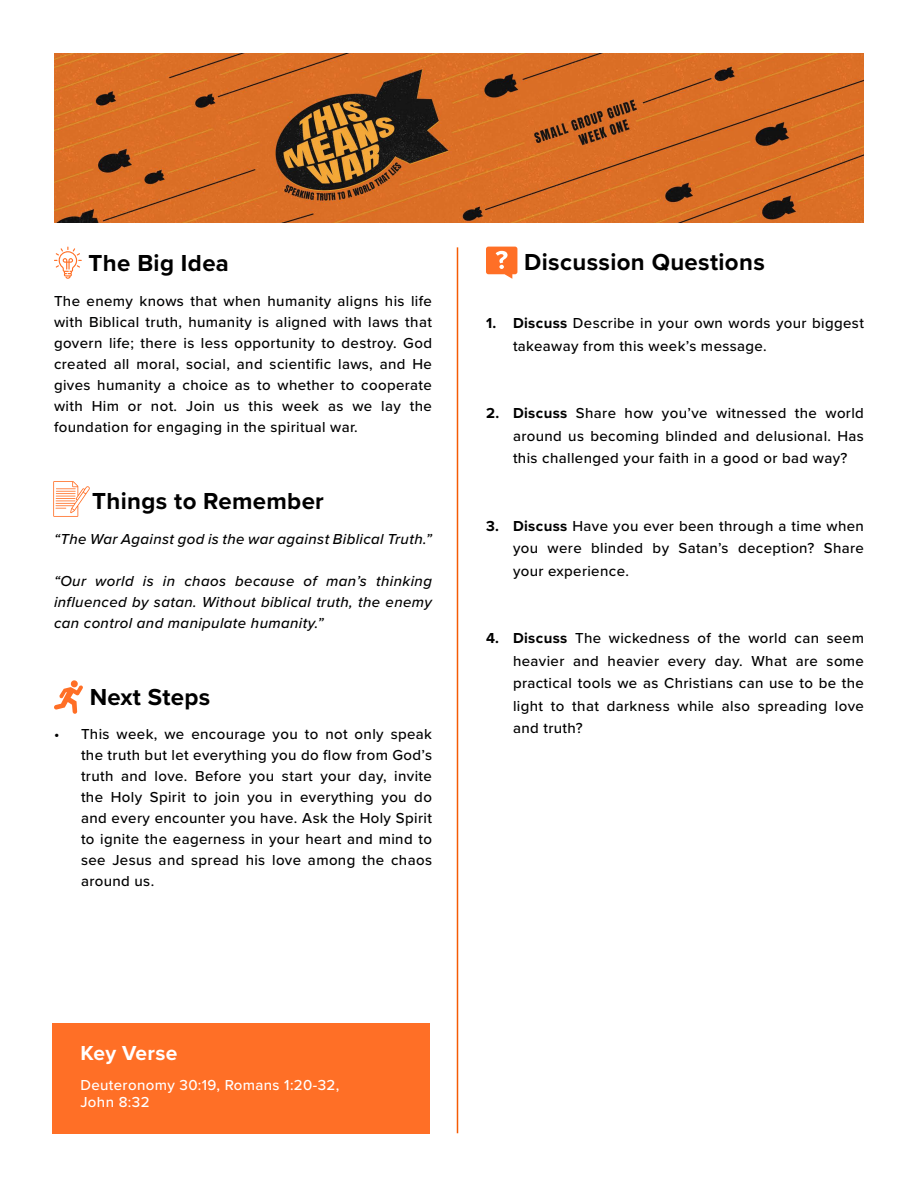
<style>
.page{position:relative;width:918px;height:1188px;background:#fff}
.page>*{position:absolute;margin:0;border:0;box-sizing:border-box;transform-origin:0 0}
.t1{font:700 24px "Proxima Nova";letter-spacing:.015em;color:#000}
.t2{font:700 21px "Proxima Nova";letter-spacing:.015em;color:#fff}
.t3{font:500 15px/22.5px "Proxima Nova";letter-spacing:.025em;color:#000;text-align:justify}
.t4{font:500 15px/21px "Proxima Nova";letter-spacing:.025em;color:#000101;text-align:justify}
.t5{font:italic 500 15px/21px "Proxima Nova";letter-spacing:.025em;color:#000;text-align:justify}
.t6{font:500 15px/16.5px "Proxima Nova";letter-spacing:.025em;color:#fff}
.s1{font-weight:700}
</style>
<div class="page">
<div style="left:52px;top:1023px;width:378px;height:110px;background:#ff6f26"></div>
<hr style="left:457px;top:247px;width:1px;height:886px;background:#f55b03">
<svg style="left:54px;top:247px;width:28px;height:32px"></svg>
<svg style="left:54px;top:680px;width:29px;height:34px"></svg>
<svg style="left:486px;top:247px;width:31px;height:32px"></svg>
<svg style="left:53px;top:481px;width:37px;height:36px"></svg>
<img style="left:54px;top:54px;width:810px;height:168px">
<h1 class="t1" style="left:89px;top:245px;width:142px">The Big Idea</h1>
<p class="t4" style="left:54px;top:290px;width:380px">The enemy knows that when humanity aligns his life with Biblical truth, humanity is aligned with laws that govern life; there is less opportunity to destroy. God created all moral, social, and scientific laws, and He gives humanity a choice as to whether to cooperate with Him or not. Join us this week as we lay the foundation for engaging in the spiritual war.</p>
<h1 class="t1" style="left:92px;top:483px;width:233px">Things to Remember</h1>
<p class="t5" style="left:54px;top:527px;width:380px">“The War Against god is the war against Biblical Truth.”</p>
<p class="t5" style="left:54px;top:569px;width:380px">“Our world is in chaos because of man’s thinking influenced by satan. Without biblical truth, the enemy can control and manipulate humanity.”</p>
<h1 class="t1" style="left:90px;top:679px;width:122px">Next Steps</h1>
<p class="t3" style="left:81px;top:723px;width:353px;line-height:21px;text-indent:-27px">• This week, we encourage you to not only speak the truth but let everything you do flow from God’s truth and love. Before you start your day, invite the Holy Spirit to join you in everything you do and every encounter you have. Ask the Holy Spirit to ignite the eagerness in your heart and mind to see Jesus and spread his love among the chaos around us.</p>
<h1 class="t1" style="left:524px;top:244px;width:242px">Discussion Questions</h1>
<p class="t3" style="left:513px;top:312px;width:352px;text-indent:-27px"><span class="s1">1. Discuss</span> Describe in your own words your biggest takeaway from this week’s message.</p>
<p class="t3" style="left:513px;top:402px;width:352px;text-indent:-27px"><span class="s1">2. Discuss</span> Share how you’ve witnessed the world around us becoming blinded and delusional. Has this challenged your faith in a good or bad way?</p>
<p class="t3" style="left:513px;top:514px;width:353px;text-indent:-27px"><span class="s1">3. Discuss</span> Have you ever been through a time when you were blinded by Satan’s deception? Share your experience.</p>
<p class="t3" style="left:513px;top:627px;width:353px;text-indent:-27px"><span class="s1">4. Discuss</span> The wickedness of the world can seem heavier and heavier every day. What are some practical tools we as Christians can use to be the light to that darkness while also spreading love and truth?</p>
<h2 class="t2" style="left:80px;top:1038px;width:98px">Key Verse</h2>
<p class="t6" style="left:80px;top:1076px;width:260px">Deuteronomy 30:19, Romans 1:20-32,<br>John 8:32</p>
</div>
